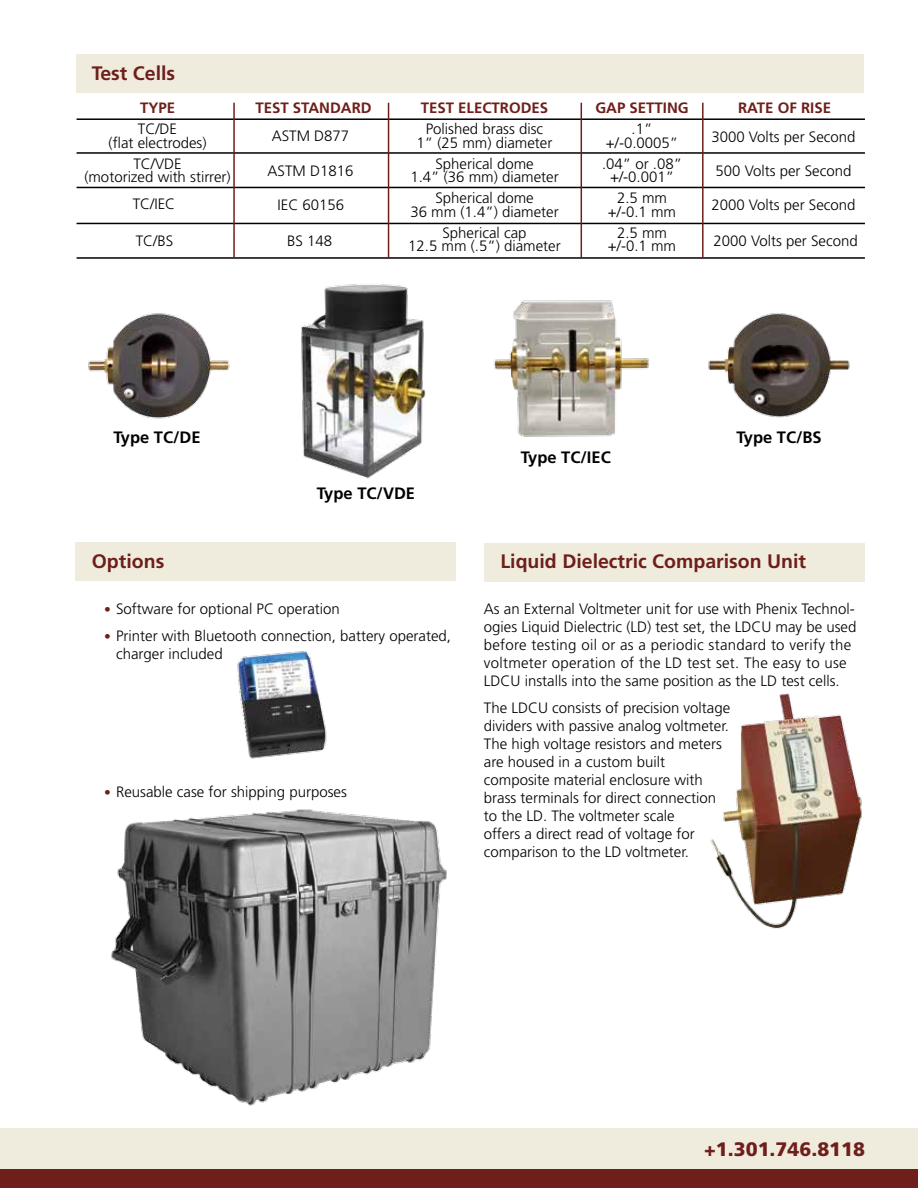
<style>
.page{position:relative;width:918px;height:1188px;background:#fff}
.page>*{position:absolute;margin:0;border:0;box-sizing:border-box;transform-origin:0 0}
.t1{font:700 19.5px "Frutiger";color:#6e1f1b}
.t2{font:900 19.5px "Frutiger";color:#6e1f1b}
.t3{font:700 16.5px "Frutiger";color:#000}
.t4{font:300 15px/18px "Frutiger";color:#000}
.t5{font:700 15px "Frutiger";color:#6e1f1b}
.s1{font-size:13.5px;color:#6e1f1b}
</style>
<div class="page">
<hr style="left:0;top:1128px;width:1px;height:47px;background:#f0ecdd">
<div style="left:1px;top:1128px;width:917px;height:47px;background:#f0ecdd"></div>
<svg style="left:0;top:1169px;width:1px;height:19px"></svg>
<div style="left:1px;top:1169px;width:917px;height:19px;background:#6e1f1b"></div>
<img style="left:88px;top:313px;width:142px;height:106px">
<img style="left:708px;top:313px;width:142px;height:105px">
<img style="left:494px;top:300px;width:155px;height:137px">
<hr style="left:77px;top:257px;width:788px;height:2px;background:#000">
<hr style="left:77px;top:118px;width:788px;height:2px;background:#000">
<hr style="left:77px;top:152px;width:788px;height:2px;background:#000">
<hr style="left:77px;top:187px;width:788px;height:1px;background:#000">
<hr style="left:77px;top:223px;width:788px;height:1px;background:#000">
<hr style="left:233px;top:103px;width:2px;height:155px;background:#6e1f1b">
<hr style="left:388px;top:103px;width:1px;height:155px;background:#6e1f1b">
<hr style="left:581px;top:103px;width:1px;height:155px;background:#6e1f1b">
<hr style="left:702px;top:103px;width:2px;height:155px;background:#6e1f1b">
<img style="left:301px;top:284px;width:125px;height:195px">
<div style="left:76px;top:54px;width:787px;height:39px;background:#f0ecdd"></div>
<div style="left:76px;top:542px;width:380px;height:39px;background:#f0ecdd"></div>
<div style="left:484px;top:543px;width:381px;height:38px;background:#f0ecdd"></div>
<img style="left:710px;top:693px;width:153px;height:236px">
<img style="left:111px;top:809px;width:336px;height:297px">
<img style="left:237px;top:651px;width:90px;height:108px">
<h1 class="t1" style="left:92px;top:62px;width:85px">Test Cells</h1>
<p class="t5" style="left:140px;top:99px;width:37px">TYPE</p>
<p class="t5" style="left:255px;top:99px;width:118px">TEST STANDARD</p>
<p class="t5" style="left:421px;top:99px;width:129px">TEST ELECTRODES</p>
<p class="t5" style="left:595px;top:99px;width:95px">GAP SETTING</p>
<p class="t5" style="left:738px;top:99px;width:95px">RATE OF RISE</p>
<p class="t4" style="left:138px;top:120px;width:41px">TC/DE</p>
<p class="t4" style="left:426px;top:120px;width:119px">Polished brass disc</p>
<p class="t4" style="left:632px;top:120px;width:22px">.1”</p>
<p class="t4" style="left:109px;top:134px;width:100px">(flat electrodes)</p>
<p class="t4" style="left:417px;top:134px;width:137px">1” (25 mm) diameter</p>
<p class="t4" style="left:606px;top:134px;width:74px">+/-0.0005”</p>
<p class="t4" style="left:133px;top:155px;width:50px">TC/VDE</p>
<p class="t4" style="left:435px;top:155px;width:100px">Spherical dome</p>
<p class="t4" style="left:602px;top:155px;width:82px">.04” or .08”</p>
<p class="t4" style="left:84px;top:168px;width:148px">(motorized with stirrer)</p>
<p class="t4" style="left:410px;top:168px;width:150px">1.4” (36 mm) diameter</p>
<p class="t4" style="left:610px;top:168px;width:66px">+/-0.001”</p>
<p class="t4" style="left:435px;top:189px;width:100px">Spherical dome</p>
<p class="t4" style="left:617px;top:189px;width:52px">2.5 mm</p>
<p class="t4" style="left:410px;top:203px;width:150px">36 mm (1.4”) diameter</p>
<p class="t4" style="left:608px;top:203px;width:70px">+/-0.1 mm</p>
<p class="t4" style="left:442px;top:224px;width:86px">Spherical cap</p>
<p class="t4" style="left:617px;top:224px;width:52px">2.5 mm</p>
<p class="t4" style="left:408px;top:237px;width:154px">12.5 mm (.5”) diameter</p>
<p class="t4" style="left:608px;top:237px;width:70px">+/-0.1 mm</p>
<p class="t4" style="left:272px;top:127px;width:79px">ASTM D877</p>
<p class="t4" style="left:268px;top:162px;width:87px">ASTM D1816</p>
<p class="t4" style="left:278px;top:196px;width:68px">IEC 60156</p>
<p class="t4" style="left:287px;top:232px;width:47px">BS 148</p>
<p class="t4" style="left:711px;top:128px;width:146px">3000 Volts per Second</p>
<p class="t4" style="left:716px;top:162px;width:137px">500 Volts per Second</p>
<p class="t4" style="left:711px;top:196px;width:146px">2000 Volts per Second</p>
<p class="t4" style="left:714px;top:232px;width:146px">2000 Volts per Second</p>
<p class="t4" style="left:133px;top:195px;width:44px">TC/IEC</p>
<p class="t4" style="left:136px;top:232px;width:39px">TC/BS</p>
<p class="t3" style="left:114px;top:428px;width:89px">Type TC/DE</p>
<p class="t3" style="left:736px;top:428px;width:87px">Type TC/BS</p>
<p class="t3" style="left:317px;top:483px;width:100px">Type TC/VDE</p>
<p class="t3" style="left:521px;top:448px;width:91px">Type TC/IEC</p>
<h1 class="t1" style="left:92px;top:550px;width:74px">Options</h1>
<h1 class="t1" style="left:501px;top:550px;width:307px">Liquid Dielectric Comparison Unit</h1>
<p class="t4" style="left:104px;top:599px;width:237px"><span class="s1">•</span> Software for optional PC operation</p>
<p class="t4" style="left:116px;top:626px;width:337px;text-indent:-12px"><span class="s1">•</span> Printer with Bluetooth connection, battery operated, charger included</p>
<p class="t4" style="left:484px;top:600px;width:374px">As an External Voltmeter unit for use with Phenix Technol&shy;ogies Liquid Dielectric (LD) test set, the LDCU may be used before testing oil or as a periodic standard to verify the voltmeter operation of the LD test set. The easy to use LDCU installs into the same position as the LD test cells.</p>
<p class="t4" style="left:484px;top:699px;width:248px">The LDCU consists of precision voltage dividers with passive analog voltmeter.<br>The high voltage resistors and meters are housed in a custom built composite material enclosure with brass terminals for direct connection to the LD. The voltmeter scale<br>offers a direct read of voltage for comparison to the LD voltmeter.</p>
<p class="t4" style="left:104px;top:782px;width:244px"><span class="s1">•</span> Reusable case for shipping purposes</p>
<h1 class="t2" style="left:704px;top:1137px;width:162px">+1.301.746.8118</h1>
</div>
